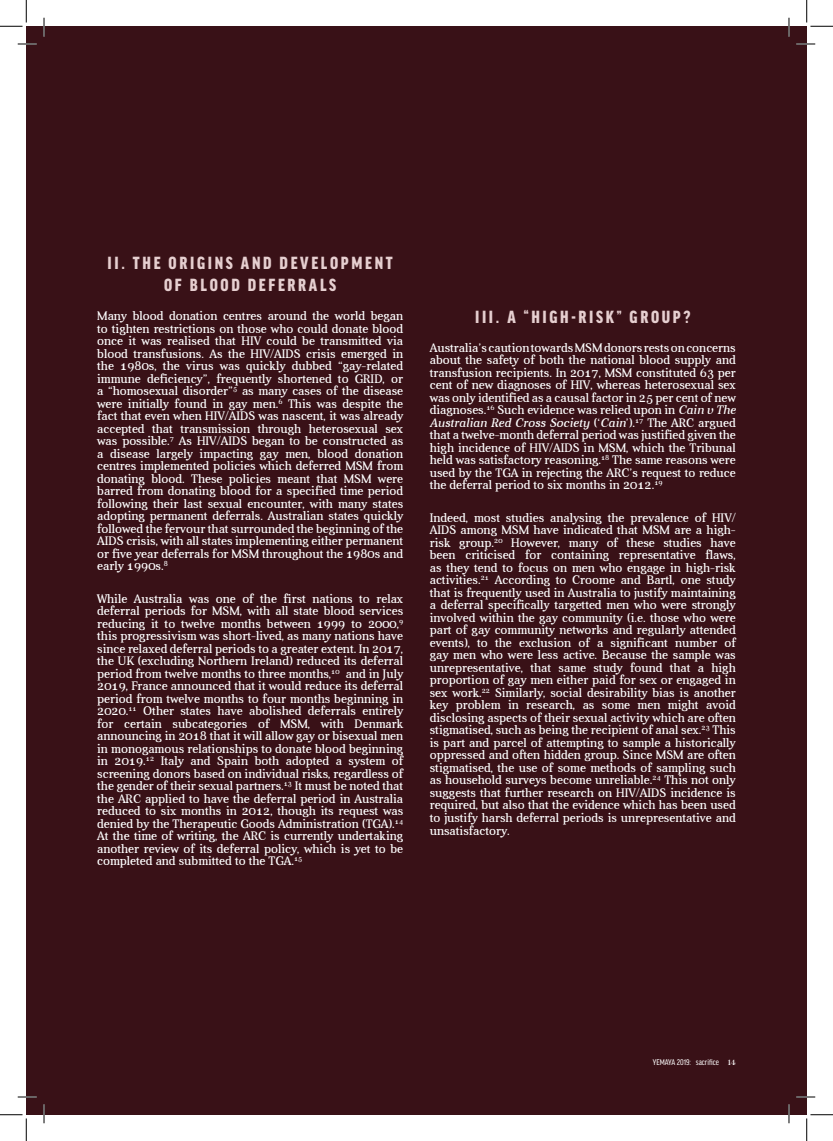
<style>
.page{position:relative;width:833px;height:1141px;background:#fff}
.page>*{position:absolute;margin:0;border:0;box-sizing:border-box;transform-origin:0 0}
.t1{font:900 condensed 18.75px "Good Headline Pro";color:#e6cfd0}
.t2{font:12.5px/12.5px "Aver";color:#fff;text-align:justify}
.t3{font:condensed 8.75px "Good Headline Pro";color:#fff}
.s1{font-style:italic}
.s2{font-family:"Chapaza";font-stretch:normal}
</style>
<div class="page">
<div style="left:26px;top:26px;width:780px;height:1088px;background:#391117"></div>
<svg style="left:18px;top:43px;width:18px;height:2px"></svg>
<svg style="left:796px;top:43px;width:18px;height:2px"></svg>
<svg style="left:18px;top:1096px;width:18px;height:1px"></svg>
<svg style="left:796px;top:1096px;width:18px;height:1px"></svg>
<svg style="left:43px;top:18px;width:2px;height:18px"></svg>
<svg style="left:43px;top:1104px;width:2px;height:19px"></svg>
<svg style="left:788px;top:18px;width:1px;height:18px"></svg>
<svg style="left:787px;top:1104px;width:2px;height:19px"></svg>
<svg style="left:0;top:0;width:27px;height:27px"></svg>
<svg style="left:0;top:1114px;width:27px;height:26px"></svg>
<svg style="left:806px;top:0;width:26px;height:27px"></svg>
<svg style="left:806px;top:1114px;width:26px;height:26px"></svg>
<p class="t1" style="left:107px;top:253px;width:287px">I I . T H E O R I G I N S A N D D E V E L O P M E N T</p>
<p class="t1" style="left:164px;top:275px;width:173px">O F B L O O D D E F E R R A L S</p>
<p class="t2" style="left:97px;top:310px;width:307px">Many blood donation centres around the world began to tighten restrictions on those who could donate blood once it was realised that HIV could be transmitted via blood transfusions. As the HIV/AIDS crisis emerged in the 1980s, the virus was quickly dubbed “gay-related immune deficiency”, frequently shortened to GRID, or a “homosexual disorder”<sup>5</sup> as many cases of the disease were initially found in gay men.<sup>6</sup> This was despite the fact that even when HIV/AIDS was nascent, it was already accepted that transmission through heterosexual sex was possible.<sup>7</sup> As HIV/AIDS began to be constructed as a disease largely impacting gay men, blood donation centres implemented policies which deferred MSM from donating blood. These policies meant that MSM were barred from donating blood for a specified time period following their last sexual encounter, with many states adopting permanent deferrals. Australian states quickly followed the fervour that surrounded the beginning of the AIDS crisis, with all states implementing either permanent or five year deferrals for MSM throughout the 1980s and early 1990s.<sup>8</sup></p>
<p class="t2" style="left:97px;top:592px;width:307px">While Australia was one of the first nations to relax deferral periods for MSM, with all state blood services reducing it to twelve months between 1999 to 2000,<sup>9 </sup>this progressivism was short-lived, as many nations have since relaxed deferral periods to a greater extent. In 2017, the UK (excluding Northern Ireland) reduced its deferral period from twelve months to three months,<sup>10</sup> and in July 2019, France announced that it would reduce its deferral period from twelve months to four months beginning in 2020.<sup>11</sup> Other states have abolished deferrals entirely for certain subcategories of MSM, with Denmark announcing in 2018 that it will allow gay or bisexual men in monogamous relationships to donate blood beginning in 2019.<sup>12</sup> Italy and Spain both adopted a system of screening donors based on individual risks, regardless of the gender of their sexual partners.<sup>13</sup> It must be noted that the ARC applied to have the deferral period in Australia reduced to six months in 2012, though its request was denied by the Therapeutic Goods Administration (TGA).<sup>14<br></sup>At the time of writing, the ARC is currently undertaking another review of its deferral policy, which is yet to be completed and submitted to the TGA.<sup>15</sup></p>
<p class="t1" style="left:475px;top:307px;width:217px">I I I . A “ H I G H - R I S K ” G R O U P ?</p>
<p class="t2" style="left:429px;top:341px;width:307px">Australia’s caution towards MSM donors rests on concerns about the safety of both the national blood supply and transfusion recipients. In 2017, MSM constituted 63 per cent of new diagnoses of HIV, whereas heterosexual sex was only identified as a causal factor in 25 per cent of new diagnoses.<sup>16</sup> Such evidence was relied upon in <span class="s1">Cain v The Australian Red Cross Society</span> (‘<span class="s1">Cain</span>’).<sup>17</sup> The ARC argued that a twelve-month deferral period was justified given the high incidence of HIV/AIDS in MSM, which the Tribunal held was satisfactory reasoning.<sup>18</sup> The same reasons were used by the TGA in rejecting the ARC’s request to reduce the deferral period to six months in 2012.<sup>19</sup></p>
<p class="t2" style="left:429px;top:511px;width:307px">Indeed, most studies analysing the prevalence of HIV/ AIDS among MSM have indicated that MSM are a high&shy;risk group.<sup>20</sup> However, many of these studies have been criticised for containing representative flaws, as they tend to focus on men who engage in high-risk activities.<sup>21</sup> According to Croome and Bartl, one study that is frequently used in Australia to justify maintaining a deferral specifically targetted men who were strongly involved within the gay community (i.e. those who were part of gay community networks and regularly attended events), to the exclusion of a significant number of gay men who were less active. Because the sample was unrepresentative, that same study found that a high proportion of gay men either paid for sex or engaged in sex work.<sup>22</sup> Similarly, social desirability bias is another key problem in research, as some men might avoid disclosing aspects of their sexual activity which are often stigmatised, such as being the recipient of anal sex.<sup>23</sup> This is part and parcel of attempting to sample a historically oppressed and often hidden group. Since MSM are often stigmatised, the use of some methods of sampling such as household surveys become unreliable.<sup>24</sup> This not only suggests that further research on HIV/AIDS incidence is required, but also that the evidence which has been used to justify harsh deferral periods is unrepresentative and unsatisfactory.</p>
<p class="t3" style="left:652px;top:1057px;width:84px">YEMAYA 2019: sacrifice <span class="s2">14</span></p>
</div>
